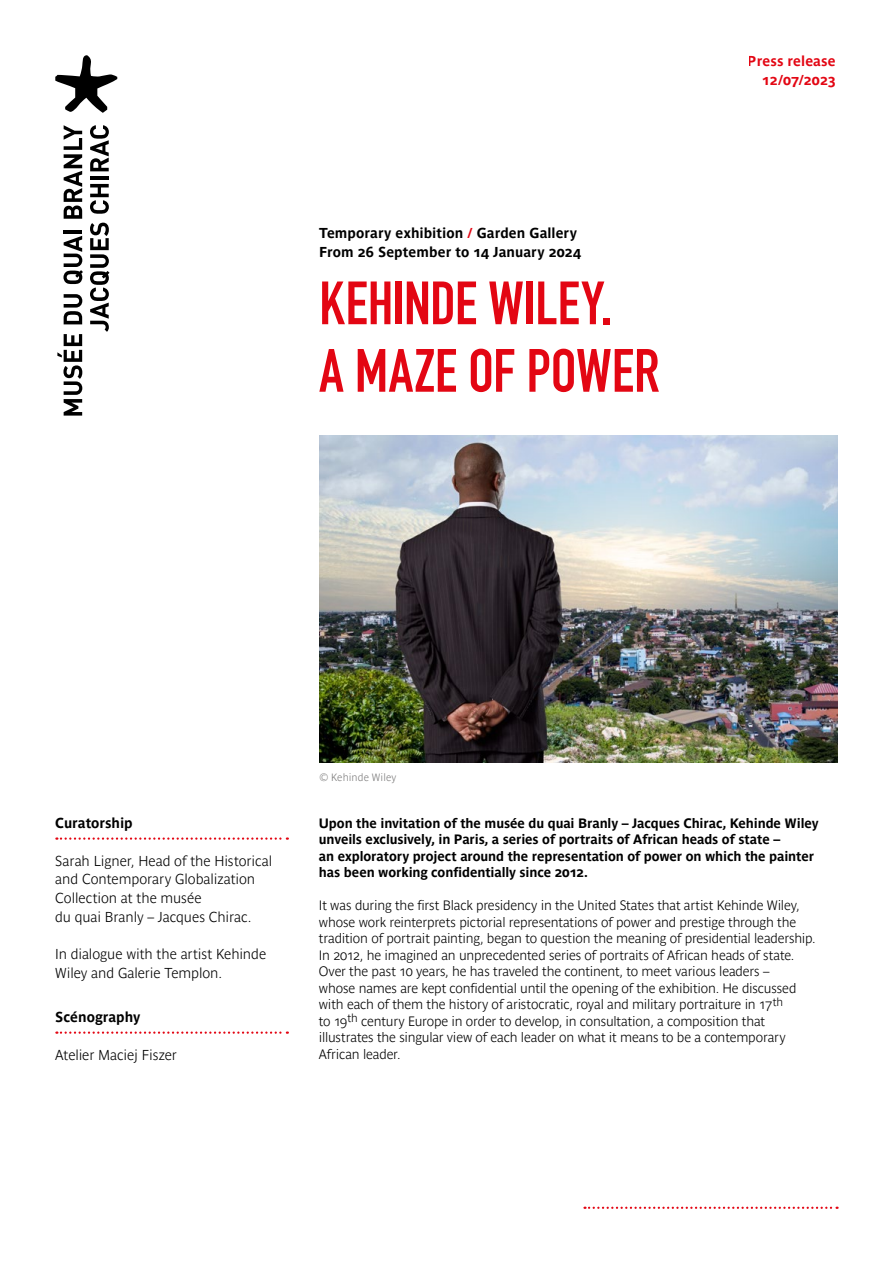
<style>
.page{position:relative;width:893px;height:1263px;background:#fff}
.page>*{position:absolute;margin:0;border:0;box-sizing:border-box;transform-origin:0 0}
.t1{font:700 60px/67.5px "DIN Condensed";color:#e30613}
.t2{font:700 14.25px/18.8px "Parisine Std Clair";letter-spacing:-.005em;color:#000}
.t3{font:700 14.25px/18.8px "Parisine Std";letter-spacing:.005em;color:#000}
.t4{font:700 14.25px/18.8px "Parisine Std";letter-spacing:.005em;color:#e30613;text-align:right}
.t5{font:700 13.5px/16.5px "Parisine Std Clair";letter-spacing:-.01em;color:#000}
.t6{font:700 13.5px/16.5px "Parisine Std";letter-spacing:-.01em;color:#000}
.t7{font:700 10.5px "Parisine Std Clair";letter-spacing:.01em;color:#7c7b7b}
.s1{color:#e30613}
</style>
<div class="page">
<svg style="left:584px;top:1206px;width:254px;height:3px"></svg>
<svg style="left:57px;top:334px;width:25px;height:82px"></svg>
<svg style="left:64px;top:294px;width:18px;height:30px"></svg>
<svg style="left:63px;top:236px;width:20px;height:48px"></svg>
<hr style="left:64px;top:230px;width:18px;height:3px;background:#000">
<svg style="left:64px;top:125px;width:18px;height:94px"></svg>
<svg style="left:90px;top:223px;width:19px;height:109px"></svg>
<svg style="left:90px;top:184px;width:19px;height:30px"></svg>
<hr style="left:90px;top:176px;width:19px;height:3px;background:#000">
<svg style="left:90px;top:125px;width:19px;height:46px"></svg>
<svg style="left:55px;top:55px;width:62px;height:58px"></svg>
<img style="left:319px;top:436px;width:519px;height:327px">
<svg style="left:56px;top:837px;width:232px;height:3px"></svg>
<svg style="left:56px;top:1031px;width:232px;height:3px"></svg>
<p class="t3" style="left:319px;top:223px;width:263px">Temporary exhibition <span class="s1">/</span> Garden Gallery<br>From 26 September to 14 January 2024</p>
<h1 class="t1" style="left:319px;top:269px;width:342px">KEHINDE WILEY.<br>A MAZE OF POWER</h1>
<p class="t4" style="left:748px;top:52px;width:89px">Press release<br>12/07/2023</p>
<p class="t3" style="left:55px;top:814px;width:79px">Curatorship</p>
<p class="t2" style="left:55px;top:851px;width:218px">Sarah Ligner, Head of the Historical and Contemporary Globalization<br>Collection at the musée<br>du quai Branly – Jacques Chirac.</p>
<p class="t2" style="left:55px;top:945px;width:212px">In dialogue with the artist Kehinde<br>Wiley and Galerie Templon.</p>
<p class="t3" style="left:55px;top:1008px;width:87px">Scénography</p>
<p class="t2" style="left:55px;top:1045px;width:123px">Atelier Maciej Fiszer</p>
<p class="t7" style="left:319px;top:771px;width:79px">© Kehinde Wiley</p>
<p class="t6" style="left:319px;top:814px;width:501px">Upon the invitation of the musée du quai Branly – Jacques Chirac, Kehinde Wiley unveils exclusively, in Paris, a series of portraits of African heads of state –<br>an exploratory project around the representation of power on which the painter has been working confidentially since 2012.</p>
<p class="t5" style="left:319px;top:897px;width:498px">It was during the first Black presidency in the United States that artist Kehinde Wiley, whose work reinterprets pictorial representations of power and prestige through the tradition of portrait painting, began to question the meaning of presidential leadership.<br>In 2012, he imagined an unprecedented series of portraits of African heads of state.<br>Over the past 10 years, he has traveled the continent, to meet various leaders –<br>whose names are kept confidential until the opening of the exhibition. He discussed with each of them the history of aristocratic, royal and military portraiture in 17<sup>th<br></sup>to 19<sup>th</sup> century Europe in order to develop, in consultation, a composition that illustrates the singular view of each leader on what it means to be a contemporary African leader.</p>
</div>
